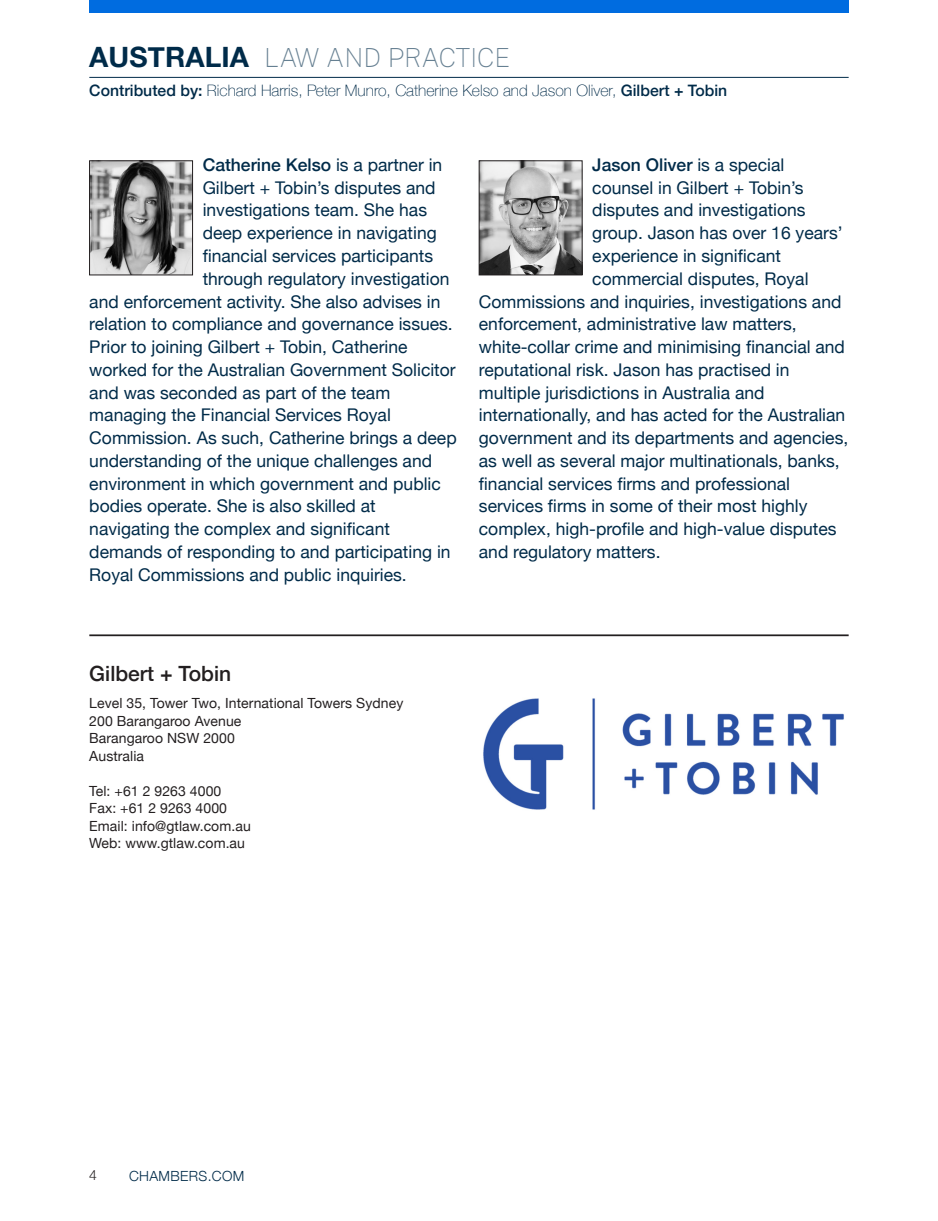
<style>
.page{position:relative;width:938px;height:1221px;background:#fff}
.page>*{position:absolute;margin:0;border:0;box-sizing:border-box;transform-origin:0 0}
.t1{font:100 26.25px "Public Sans";color:#668092}
.Business_card_head{font:500 21px "Helvetica Neue";color:#231f20}
.Author_paragraph{font:17.5px "Helvetica Neue";color:#002b49}
.Author_paragraph-2{font:500 17.5px "Helvetica Neue";color:#002b49}
.t2{font:100 15.75px "Helvetica Neue";color:#002b49}
.Business_card_body{font:14px "Helvetica Neue";letter-spacing:.005em;color:#231f20}
.t3{font:300 14px "Helvetica Neue";letter-spacing:.025em;color:#002b49}
.t4{font:300 14px "Helvetica Neue";color:#231f20}
.s1{font-family:"Helvetica Neue";font-weight:700;font-size:28px;color:#002b49}
.s2{font-weight:500}
.s3{font-weight:400}
</style>
<div class="page">
<hr style="left:89px;top:77px;width:759px;height:1px;background:#002b49">
<div style="left:89px;top:0;width:759px;height:13px;background:#006ce0"></div>
<img style="left:91px;top:162px;width:100px;height:111px">
<div style="left:89px;top:160px;width:104px;height:115px;border:1px solid #231f20"></div>
<img style="left:481px;top:162px;width:99px;height:111px">
<div style="left:479px;top:160px;width:103px;height:115px;border:1px solid #231f20"></div>
<img style="left:483px;top:698px;width:361px;height:112px">
<hr style="left:89px;top:634px;width:759px;height:2px;background:#231f20">
<h1 class="t1" style="left:89px;top:39px;width:404px"><span class="s1">AUSTRALIA</span> LAW AN D PRACT ICE</h1>
<p class="t2" style="left:89px;top:79px;width:639px"><span class="s2">Contributed by:</span> Richard Harris, Peter Munro, Catherine Kelso and Jason Oliver, <span class="s2">Gilbert + Tobin</span></p>
<p class="Author_paragraph-2" style="left:203px;top:151px;width:241px">Catherine Kelso <span class="s3">is a partner in</span></p>
<p class="Author_paragraph" style="left:203px;top:175px;width:234px">Gilbert + Tobin’s disputes and</p>
<p class="Author_paragraph" style="left:203px;top:197px;width:226px">investigations team. She has</p>
<p class="Author_paragraph" style="left:203px;top:220px;width:236px">deep experience in navigating</p>
<p class="Author_paragraph" style="left:203px;top:243px;width:232px">financial services participants</p>
<p class="Author_paragraph" style="left:203px;top:266px;width:248px">through regulatory investigation</p>
<p class="Author_paragraph" style="left:89px;top:288px;width:353px">and enforcement activity. She also advises in</p>
<p class="Author_paragraph" style="left:89px;top:311px;width:365px">relation to compliance and governance issues.</p>
<p class="Author_paragraph" style="left:89px;top:334px;width:320px">Prior to joining Gilbert + Tobin, Catherine</p>
<p class="Author_paragraph" style="left:89px;top:357px;width:368px">worked for the Australian Government Solicitor</p>
<p class="Author_paragraph" style="left:89px;top:379px;width:302px">and was seconded as part of the team</p>
<p class="Author_paragraph" style="left:89px;top:402px;width:303px">managing the Financial Services Royal</p>
<p class="Author_paragraph" style="left:89px;top:425px;width:369px">Commission. As such, Catherine brings a deep</p>
<p class="Author_paragraph" style="left:89px;top:448px;width:344px">understanding of the unique challenges and</p>
<p class="Author_paragraph" style="left:89px;top:470px;width:353px">environment in which government and public</p>
<p class="Author_paragraph" style="left:89px;top:493px;width:288px">bodies operate. She is also skilled at</p>
<p class="Author_paragraph" style="left:89px;top:516px;width:302px">navigating the complex and significant</p>
<p class="Author_paragraph" style="left:89px;top:539px;width:363px">demands of responding to and participating in</p>
<p class="Author_paragraph" style="left:89px;top:561px;width:319px">Royal Commissions and public inquiries.</p>
<p class="Author_paragraph-2" style="left:592px;top:151px;width:193px">Jason Oliver <span class="s3">is a special</span></p>
<p class="Author_paragraph" style="left:592px;top:175px;width:213px">counsel in Gilbert + Tobin’s</p>
<p class="Author_paragraph" style="left:592px;top:197px;width:215px">disputes and investigations</p>
<p class="Author_paragraph" style="left:592px;top:220px;width:252px">group. Jason has over 16 years’</p>
<p class="Author_paragraph" style="left:592px;top:243px;width:190px">experience in significant</p>
<p class="Author_paragraph" style="left:592px;top:266px;width:218px">commercial disputes, Royal</p>
<p class="Author_paragraph" style="left:479px;top:288px;width:364px">Commissions and inquiries, investigations and</p>
<p class="Author_paragraph" style="left:479px;top:311px;width:319px">enforcement, administrative law matters,</p>
<p class="Author_paragraph" style="left:479px;top:334px;width:367px">white-collar crime and minimising financial and</p>
<p class="Author_paragraph" style="left:479px;top:357px;width:312px">reputational risk. Jason has practised in</p>
<p class="Author_paragraph" style="left:479px;top:379px;width:287px">multiple jurisdictions in Australia and</p>
<p class="Author_paragraph" style="left:479px;top:402px;width:368px">internationally, and has acted for the Australian</p>
<p class="Author_paragraph" style="left:479px;top:425px;width:371px">government and its departments and agencies,</p>
<p class="Author_paragraph" style="left:479px;top:448px;width:362px">as well as several major multinationals, banks,</p>
<p class="Author_paragraph" style="left:479px;top:470px;width:313px">financial services firms and professional</p>
<p class="Author_paragraph" style="left:479px;top:493px;width:330px">services firms in some of their most highly</p>
<p class="Author_paragraph" style="left:479px;top:516px;width:359px">complex, high-profile and high-value disputes</p>
<p class="Author_paragraph" style="left:479px;top:539px;width:183px">and regulatory matters.</p>
<p class="Business_card_head" style="left:89px;top:656px;width:143px">Gilbert + Tobin</p>
<p class="Business_card_body" style="left:89px;top:693px;width:315px">Level 35, Tower Two, International Towers Sydney</p>
<p class="Business_card_body" style="left:89px;top:710px;width:154px">200 Barangaroo Avenue</p>
<p class="Business_card_body" style="left:89px;top:728px;width:147px">Barangaroo NSW 2000</p>
<p class="Business_card_body" style="left:89px;top:745px;width:56px">Australia</p>
<p class="Business_card_body" style="left:89px;top:780px;width:133px">Tel: +61 2 9263 4000</p>
<p class="Business_card_body" style="left:89px;top:798px;width:139px">Fax: +61 2 9263 4000</p>
<p class="Business_card_body" style="left:89px;top:815px;width:163px">Email: info@gtlaw.com.au</p>
<p class="Business_card_body" style="left:89px;top:833px;width:157px">Web: www.gtlaw.com.au</p>
<p class="t4" style="left:89px;top:1163px;width:9px">4</p>
<p class="t3" style="left:129px;top:1164px;width:117px">CHAMBERS.COM</p>
</div>
